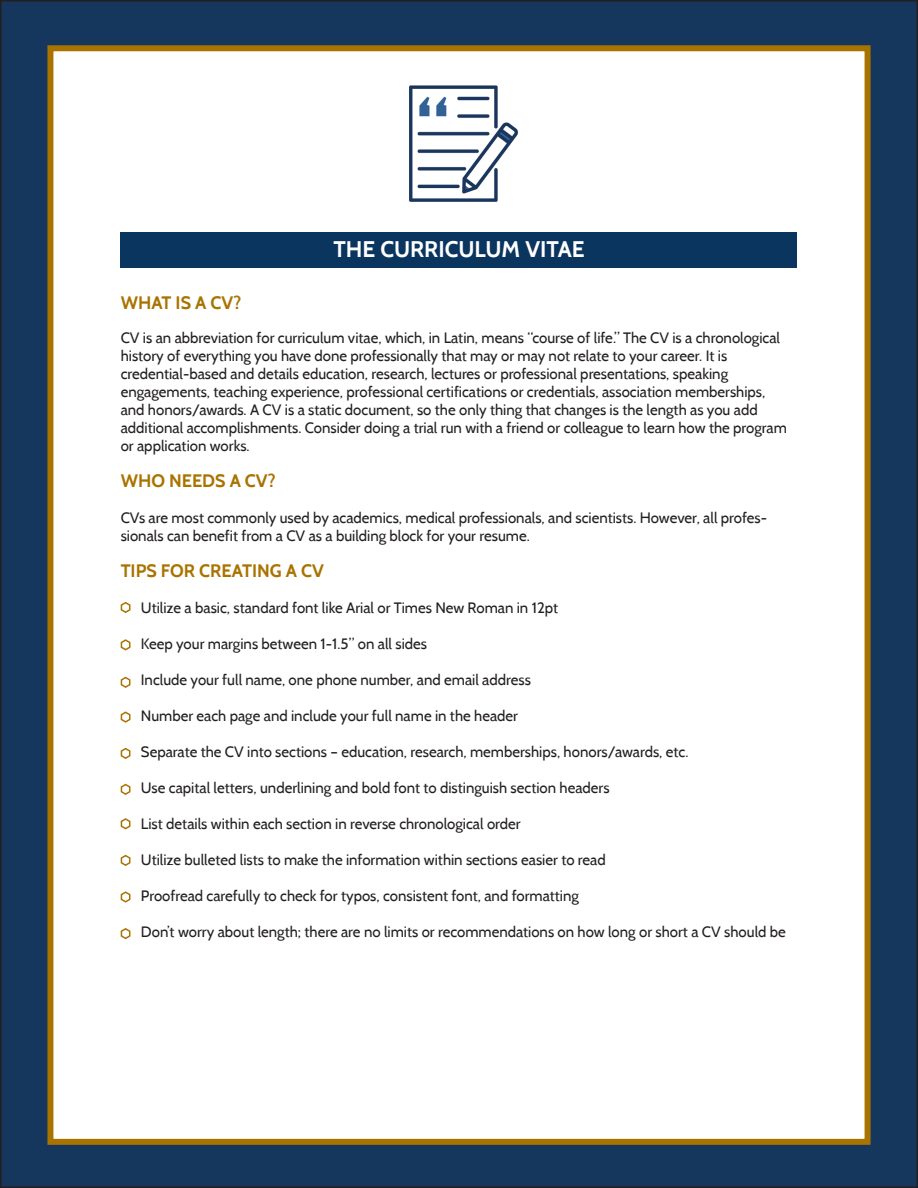
<style>
.page{position:relative;width:918px;height:1188px;background:#fff}
.page>*{position:absolute;margin:0;border:0;box-sizing:border-box;transform-origin:0 0}
.t1{font:700 22.5px "Cabin";color:#fff}
.t2{font:700 18px "Cabin";color:#a97300}
.t3{font:15px/18px "Cabin";color:#231f20}
</style>
<div class="page">
<div style="left:1px;top:1px;width:916px;height:1186px;background:#15365d"></div>
<div style="left:47px;top:45px;width:824px;height:1100px;background:#fff;border:6px solid #a97300"></div>
<svg style="left:120px;top:818px;width:11px;height:12px"></svg>
<svg style="left:120px;top:854px;width:11px;height:12px"></svg>
<svg style="left:120px;top:783px;width:11px;height:12px"></svg>
<svg style="left:120px;top:747px;width:11px;height:12px"></svg>
<svg style="left:120px;top:711px;width:11px;height:12px"></svg>
<svg style="left:120px;top:676px;width:11px;height:12px"></svg>
<svg style="left:120px;top:891px;width:11px;height:12px"></svg>
<svg style="left:120px;top:639px;width:11px;height:12px"></svg>
<svg style="left:120px;top:928px;width:11px;height:12px"></svg>
<svg style="left:120px;top:601px;width:11px;height:12px"></svg>
<div style="left:121px;top:232px;width:676px;height:36px;background:#0a355e"></div>
<img style="left:409px;top:85px;width:110px;height:117px">
<p class="t1" style="left:333px;top:236px;width:253px">THE CURRICULUM VITAE</p>
<p class="t2" style="left:121px;top:292px;width:122px">WHAT IS A CV?</p>
<p class="t3" style="left:121px;top:329px;width:668px">CV is an abbreviation for curriculum vitae, which, in Latin, means “course of life.” The CV is a chronological history of everything you have done professionally that may or may not relate to your career. It is credential-based and details education, research, lectures or professional presentations, speaking engagements, teaching experience, professional certifications or credentials, association memberships, and honors/awards. A CV is a static document, so the only thing that changes is the length as you add additional accomplishments. Consider doing a trial run with a friend or colleague to learn how the program or application works.</p>
<p class="t2" style="left:121px;top:470px;width:157px">WHO NEEDS A CV?</p>
<p class="t3" style="left:121px;top:509px;width:648px">CVs are most commonly used by academics, medical professionals, and scientists. However, all profes&shy;sionals can benefit from a CV as a building block for your resume.</p>
<p class="t2" style="left:121px;top:560px;width:205px">TIPS FOR CREATING A CV</p>
<p class="t3" style="left:141px;top:599px;width:419px">Utilize a basic, standard font like Arial or Times New Roman in 12pt</p>
<p class="t3" style="left:141px;top:635px;width:288px">Keep your margins between 1-1.5” on all sides</p>
<p class="t3" style="left:141px;top:671px;width:391px">Include your full name, one phone number, and email address</p>
<p class="t3" style="left:141px;top:707px;width:379px">Number each page and include your full name in the header</p>
<p class="t3" style="left:141px;top:743px;width:549px">Separate the CV into sections – education, research, memberships, honors/awards, etc.</p>
<p class="t3" style="left:141px;top:779px;width:470px">Use capital letters, underlining and bold font to distinguish section headers</p>
<p class="t3" style="left:141px;top:815px;width:381px">List details within each section in reverse chronological order</p>
<p class="t3" style="left:141px;top:851px;width:466px">Utilize bulleted lists to make the information within sections easier to read</p>
<p class="t3" style="left:141px;top:887px;width:440px">Proofread carefully to check for typos, consistent font, and formatting</p>
<p class="t3" style="left:141px;top:923px;width:646px">Don’t worry about length; there are no limits or recommendations on how long or short a CV should be</p>
</div>
